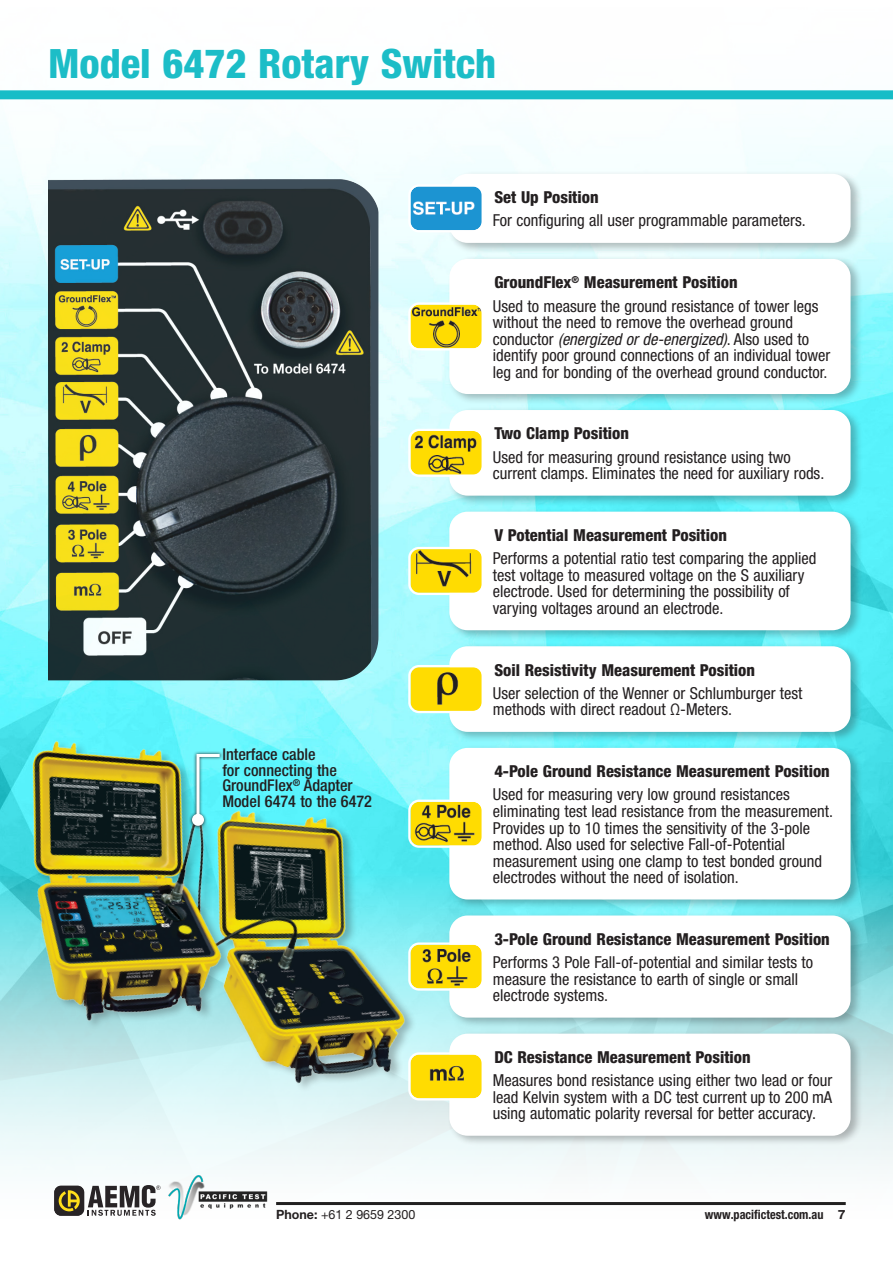
<style>
.page{position:relative;width:893px;height:1263px;background:#fff}
.page>*{position:absolute;margin:0;border:0;box-sizing:border-box;transform-origin:0 0}
.header_heavy{font:800 condensed 40.5px "Helvetica Neue LT Std";color:#1cbdc7}
.rotary_switch_body{font:condensed 16.5px/16.5px "Helvetica Neue LT Std";color:#231f20}
.rotary_switch_bold{font:800 condensed 16.5px "Helvetica Neue LT Std";color:#231f20}
.user_interface{font:500 condensed 16.2px/15.5px "Helvetica Neue LT Std";color:#231f20}
.t1{font:700 condensed 12.75px "Helvetica Neue LT Std";color:#231f20;scale:.96 1}
.t2{font:12.75px "Helvetica Neue LT Std";color:#231f20}
.s1{font-style:italic}
.s2{font-weight:700}
.s3{font-stretch:normal}
</style>
<div class="page">
<img style="left:0;top:99px;width:893px;height:1117px">
<hr style="left:276px;top:1202px;width:570px;height:3px;background:#212020">
<svg style="left:88px;top:1185px;width:73px;height:31px"></svg>
<div style="left:54px;top:1186px;width:30px;height:30px;background:#282426;border-radius:7px"></div>
<svg style="left:59px;top:1190px;width:21px;height:21px"></svg>
<img style="left:161px;top:1171px;width:115px;height:49px">
<div style="left:0;top:90px;width:893px;height:9px;background:#17bdc7"></div>
<img style="left:48px;top:179px;width:330px;height:501px">
<img style="left:0;top:714px;width:474px;height:400px">
<svg style="left:189px;top:751px;width:34px;height:78px"></svg>
<svg style="left:195px;top:752px;width:28px;height:71px;background:#6feaf1"></svg>
<div style="left:192px;top:814px;width:12px;height:12px;background:#fff;border-radius:50%"></div>
<div style="left:447px;top:170px;width:416px;height:84px;background:#231f20;opacity:.3"></div>
<div style="left:451px;top:175px;width:398px;height:66px;background:#fff;border-radius:17px"></div>
<div style="left:449px;top:174px;width:401px;height:69px;border:3px solid #fff;border-radius:17px"></div>
<img style="left:410px;top:186px;width:71px;height:44px">
<div style="left:408px;top:184px;width:76px;height:48px;border:2px solid #fff;border-radius:10px"></div>
<div style="left:447px;top:255px;width:416px;height:150px;background:#231f20;opacity:.3"></div>
<div style="left:451px;top:260px;width:398px;height:132px;background:#fff;border-radius:17px"></div>
<div style="left:449px;top:259px;width:401px;height:135px;border:3px solid #fff;border-radius:17px"></div>
<img style="left:411px;top:305px;width:70px;height:43px">
<div style="left:408px;top:302px;width:76px;height:49px;border:2px solid #fff;border-radius:10px"></div>
<div style="left:447px;top:406px;width:416px;height:100px;background:#231f20;opacity:.3"></div>
<div style="left:451px;top:411px;width:398px;height:83px;background:#fff;border-radius:17px"></div>
<div style="left:449px;top:410px;width:401px;height:86px;border:3px solid #fff;border-radius:17px"></div>
<img style="left:410px;top:431px;width:71px;height:44px">
<div style="left:408px;top:429px;width:76px;height:48px;border:2px solid #fff;border-radius:10px"></div>
<div style="left:447px;top:508px;width:416px;height:133px;background:#231f20;opacity:.3"></div>
<div style="left:451px;top:513px;width:398px;height:116px;background:#fff;border-radius:17px"></div>
<div style="left:449px;top:512px;width:401px;height:118px;border:3px solid #fff;border-radius:17px"></div>
<img style="left:410px;top:549px;width:71px;height:44px">
<div style="left:408px;top:547px;width:76px;height:48px;border:2px solid #fff;border-radius:10px"></div>
<div style="left:447px;top:643px;width:416px;height:99px;background:#231f20;opacity:.3"></div>
<div style="left:451px;top:648px;width:398px;height:82px;background:#fff;border-radius:17px"></div>
<div style="left:449px;top:646px;width:401px;height:86px;border:3px solid #fff;border-radius:17px"></div>
<img style="left:410px;top:667px;width:71px;height:44px">
<div style="left:408px;top:665px;width:76px;height:48px;border:2px solid #fff;border-radius:10px"></div>
<div style="left:447px;top:744px;width:416px;height:166px;background:#231f20;opacity:.3"></div>
<div style="left:451px;top:749px;width:398px;height:149px;background:#fff;border-radius:17px"></div>
<div style="left:449px;top:748px;width:401px;height:151px;border:3px solid #fff;border-radius:17px"></div>
<img style="left:411px;top:802px;width:70px;height:43px">
<div style="left:408px;top:799px;width:76px;height:49px;border:2px solid #fff;border-radius:10px"></div>
<div style="left:447px;top:912px;width:416px;height:116px;background:#231f20;opacity:.3"></div>
<div style="left:451px;top:917px;width:398px;height:99px;background:#fff;border-radius:17px"></div>
<div style="left:449px;top:915px;width:401px;height:102px;border:3px solid #fff;border-radius:17px"></div>
<img style="left:411px;top:945px;width:70px;height:43px">
<div style="left:408px;top:942px;width:76px;height:49px;border:2px solid #fff;border-radius:10px"></div>
<div style="left:447px;top:1030px;width:416px;height:116px;background:#231f20;opacity:.3"></div>
<div style="left:451px;top:1035px;width:398px;height:99px;background:#fff;border-radius:17px"></div>
<div style="left:449px;top:1034px;width:401px;height:102px;border:3px solid #fff;border-radius:17px"></div>
<img style="left:410px;top:1054px;width:71px;height:44px">
<div style="left:408px;top:1052px;width:76px;height:48px;border:2px solid #fff;border-radius:10px"></div>
<p class="header_heavy" style="left:48px;top:38px;width:450px">Model 6472 Rotary Switch</p>
<p class="rotary_switch_bold" style="left:494px;top:187px;width:106px">Set Up Position</p>
<p class="rotary_switch_body" style="left:493px;top:212px;width:314px">For configuring all user programmable parameters.</p>
<p class="rotary_switch_bold" style="left:494px;top:272px;width:245px">GroundFlex<sup>®</sup> Measurement Position</p>
<p class="rotary_switch_body" style="left:493px;top:297px;width:339px">Used to measure the ground resistance of tower legs without the need to remove the overhead ground conductor <span class="s1">(energized or de-energized)</span>. Also used to identify poor ground connections of an individual tower leg and for bonding of the overhead ground conductor.</p>
<p class="rotary_switch_bold" style="left:494px;top:423px;width:136px">Two Clamp Position</p>
<p class="rotary_switch_body" style="left:493px;top:448px;width:333px">Used for measuring ground resistance using two current clamps. Eliminates the need for auxiliary rods.</p>
<p class="rotary_switch_bold" style="left:494px;top:525px;width:234px">V Potential Measurement Position</p>
<p class="rotary_switch_body" style="left:493px;top:550px;width:325px">Performs a potential ratio test comparing the applied test voltage to measured voltage on the S auxiliary electrode. Used for determining the possibility of varying voltages around an electrode.</p>
<p class="user_interface" style="left:222px;top:747px;width:151px">Interface cable<br>for connecting the<br>GroundFlex<sup>®</sup> Adapter<br>Model 6474 to the 6472</p>
<p class="rotary_switch_bold" style="left:494px;top:659px;width:262px">Soil Resistivity Measurement Position</p>
<p class="rotary_switch_body" style="left:493px;top:685px;width:311px">User selection of the Wenner or Schlumburger test methods with direct readout Ω-Meters.</p>
<p class="rotary_switch_bold" style="left:494px;top:761px;width:337px">4-Pole Ground Resistance Measurement Position</p>
<p class="rotary_switch_body" style="left:493px;top:786px;width:342px">Used for measuring very low ground resistances eliminating test lead resistance from the measurement.<br>Provides up to 10 times the sensitivity of the 3-pole method. Also used for selective Fall-of-Potential measurement using one clamp to test bonded ground electrodes without the need of isolation.</p>
<p class="rotary_switch_bold" style="left:494px;top:929px;width:337px">3-Pole Ground Resistance Measurement Position</p>
<p class="rotary_switch_body" style="left:493px;top:954px;width:322px">Performs 3 Pole Fall-of-potential and similar tests to measure the resistance to earth of single or small electrode systems.</p>
<p class="rotary_switch_bold" style="left:494px;top:1047px;width:258px">DC Resistance Measurement Position</p>
<p class="rotary_switch_body" style="left:493px;top:1072px;width:341px;text-align:justify">Measures bond resistance using either two lead or four lead Kelvin system with a DC test current up to 200 mA using automatic polarity reversal for better accuracy.</p>
<p class="t2" style="left:276px;top:1207px;width:141px"><span class="s2">Phone:</span> +61 2 9659 2300</p>
<p class="t1" style="left:705px;top:1206px;width:148px">www.pacifictest.com.au <span class="s3">7</span></p>
</div>
